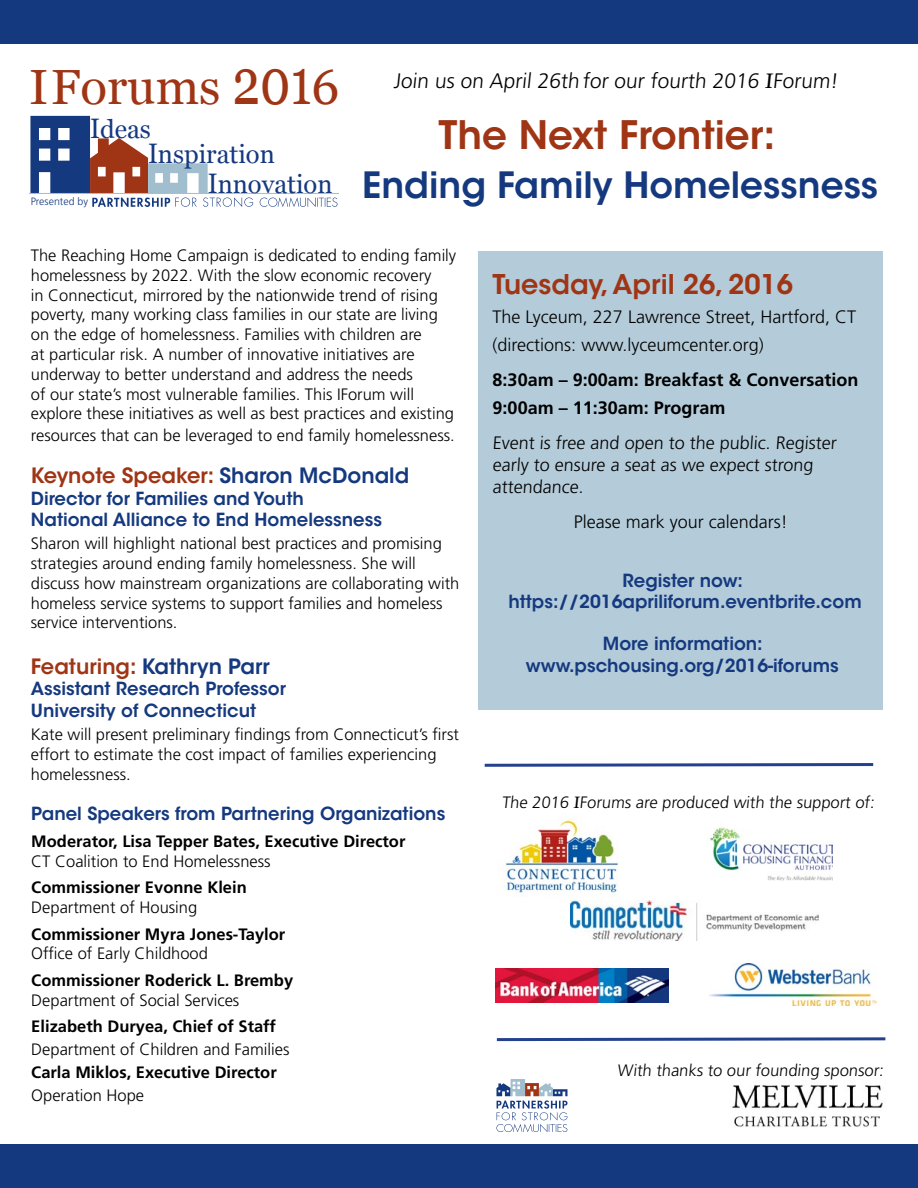
<style>
.page{position:relative;width:918px;height:1188px;background:#fff}
.page>*{position:absolute;margin:0;border:0;box-sizing:border-box;transform-origin:0 0}
.t1{font:49.35px "Georgia";color:#9f3515}
.t2{font:600 39px "ITC Avant Garde Std";color:#9f3515}
.t3{font:600 36px "ITC Avant Garde Std";color:#15397f}
.t4{font:600 27px "ITC Avant Garde Std";color:#9f3515}
.t5{font:25.65px "Georgia";color:#15397f}
.t6{font:300 21px "Frutiger LT Std";color:#000}
.t7{font:600 21px "ITC Avant Garde Std";color:#9f3515}
.t8{font:600 21px "ITC Avant Garde Std";color:#15397f}
.t9{font:600 18px/21.6px "ITC Avant Garde Std";color:#15397f}
.t10{font:300 18px/21.6px "Frutiger LT Std";color:#000}
.t11{font:700 18px/28.3px "Frutiger LT Std";color:#000}
.t12{font:300 16.5px/19.8px "Frutiger LT Std";color:#000}
.t13{font:700 16.5px "Frutiger LT Std";color:#000}
.t14{font:300 10.65px "Frutiger LT Std";color:#15397f}
.s1{font-size:64.2px}
.s2{font-size:28.2px}
.s3{font-family:"Georgia";font-weight:400}
.s4{color:#15397f}
.s5{color:#9f3515}
</style>
<div class="page">
<div style="left:478px;top:251px;width:405px;height:459px;background:#b4cbd9"></div>
<svg style="left:496px;top:1079px;width:72px;height:53px"></svg>
<div style="left:0;top:0;width:918px;height:45px;background:#15397f"></div>
<div style="left:0;top:44px;width:918px;height:10px;background:#fff"></div>
<div style="left:0;top:1143px;width:918px;height:45px;background:#15397f"></div>
<div style="left:0;top:1134px;width:918px;height:10px;background:#fff"></div>
<img style="left:732px;top:1085px;width:151px;height:42px">
<img style="left:506px;top:819px;width:113px;height:74px">
<img style="left:710px;top:827px;width:122px;height:54px">
<img style="left:496px;top:968px;width:173px;height:35px">
<svg style="left:30px;top:116px;width:223px;height:91px"></svg>
<svg style="left:260px;top:197px;width:78px;height:10px"></svg>
<hr style="left:30px;top:193px;width:309px;height:1px;background:#a1becf">
<img style="left:708px;top:963px;width:169px;height:43px">
<img style="left:570px;top:900px;width:249px;height:41px">
<svg style="left:484px;top:763px;width:390px;height:4px;background:#5b6fab"></svg>
<svg style="left:496px;top:1037px;width:390px;height:5px"></svg>
<h1 class="t1" style="left:29px;top:57px;width:312px">IForums <span class="s1">201</span>6</h1>
<h3 class="t5" style="left:148px;top:139px;width:128px"><span class="s2">I</span>nspiration</h3>
<p class="t14" style="left:31px;top:196px;width:59px">Presented by</p>
<h3 class="t5" style="left:90px;top:114px;width:62px"><span class="s2">I</span>deas</h3>
<h3 class="t5" style="left:208px;top:169px;width:126px"><span class="s2">I</span>nnovation</h3>
<p class="t6" style="left:393px;top:69px;width:449px">Join us on April 26th for our fourth 2016 <span class="s3">I</span>Forum!</p>
<h2 class="t2" style="left:438px;top:110px;width:338px">The Next Frontier:</h2>
<h3 class="t3" style="left:362px;top:162px;width:518px">Ending Family Homelessness</h3>
<p class="t12" style="left:31px;top:246px;width:427px">The Reaching Home Campaign is dedicated to ending family homelessness by 2022. With the slow economic recovery<br>in Connecticut, mirrored by the nationwide trend of rising poverty, many working class families in our state are living on the edge of homelessness. Families with children are<br>at particular risk. A number of innovative initiatives are underway to better understand and address the needs<br>of our state’s most vulnerable families. This IForum will explore these initiatives as well as best practices and existing</p>
<p class="t12" style="left:31px;top:426px;width:425px">resources that can be leveraged to end family homelessness.</p>
<p class="t7" style="left:31px;top:462px;width:380px">Keynote Speaker: <span class="s4">Sharon McDonald</span></p>
<p class="t9" style="left:31px;top:488px;width:353px">Director for Families and Youth<br>National Alliance to End Homelessness</p>
<p class="t12" style="left:31px;top:534px;width:430px">Sharon will highlight national best practices and promising strategies around ending family homelessness. She will discuss how mainstream organizations are collaborating with homeless service systems to support families and homeless service interventions.</p>
<p class="t8" style="left:31px;top:653px;width:240px"><span class="s5">Featuring:</span> Kathryn Parr</p>
<p class="t9" style="left:31px;top:678px;width:257px">Assistant Research Professor<br>University of Connecticut</p>
<p class="t12" style="left:31px;top:725px;width:430px">Kate will present preliminary findings from Connecticut’s first effort to estimate the cost impact of families experiencing homelessness.</p>
<p class="t9" style="left:31px;top:803px;width:416px">Panel Speakers from Partnering Organizations</p>
<p class="t13" style="left:31px;top:832px;width:376px">Moderator, Lisa Tepper Bates, Executive Director</p>
<p class="t12" style="left:31px;top:851px;width:241px">CT Coalition to End Homelessness</p>
<p class="t13" style="left:31px;top:878px;width:217px">Commissioner Evonne Klein</p>
<p class="t12" style="left:31px;top:898px;width:167px">Department of Housing</p>
<p class="t13" style="left:31px;top:924px;width:255px">Commissioner Myra Jones-Taylor</p>
<p class="t12" style="left:31px;top:944px;width:178px">Office of Early Childhood</p>
<p class="t13" style="left:31px;top:971px;width:263px">Commissioner Roderick L. Bremby</p>
<p class="t12" style="left:31px;top:990px;width:210px">Department of Social Services</p>
<p class="t13" style="left:31px;top:1017px;width:246px">Elizabeth Duryea, Chief of Staff</p>
<p class="t12" style="left:31px;top:1040px;width:260px">Department of Children and Families</p>
<p class="t13" style="left:31px;top:1063px;width:247px">Carla Miklos, Executive Director</p>
<p class="t12" style="left:31px;top:1086px;width:114px">Operation Hope</p>
<h3 class="t4" style="left:493px;top:267px;width:302px">Tuesday, April 26, 2016</h3>
<p class="t10" style="left:493px;top:302px;width:365px;line-height:28.3px">The Lyceum, 227 Lawrence Street, Hartford, CT (directions: www.lyceumcenter.org)</p>
<p class="t11" style="left:493px;top:366px;width:367px">8:30am – 9:00am: Breakfast &amp; Conversation<br>9:00am – 11:30am: Program</p>
<p class="t10" style="left:493px;top:433px;width:347px">Event is free and open to the public. Register early to ensure a seat as we expect strong attendance.</p>
<p class="t10" style="left:574px;top:511px;width:216px">Please mark your calendars!</p>
<p class="t9" style="left:508px;top:569px;width:355px;text-align:center">Register now: https://2016apriliforum.eventbrite.com</p>
<p class="t9" style="left:526px;top:633px;width:314px;text-align:center">More information: www.pschousing.org/2016-iforums</p>
<p class="t12" style="left:502px;top:793px;width:376px">The 2016 <span class="s3">I</span>Forums are produced with the support of:</p>
<p class="t12" style="left:617px;top:1060px;width:270px">With thanks to our founding sponsor:</p>
</div>
